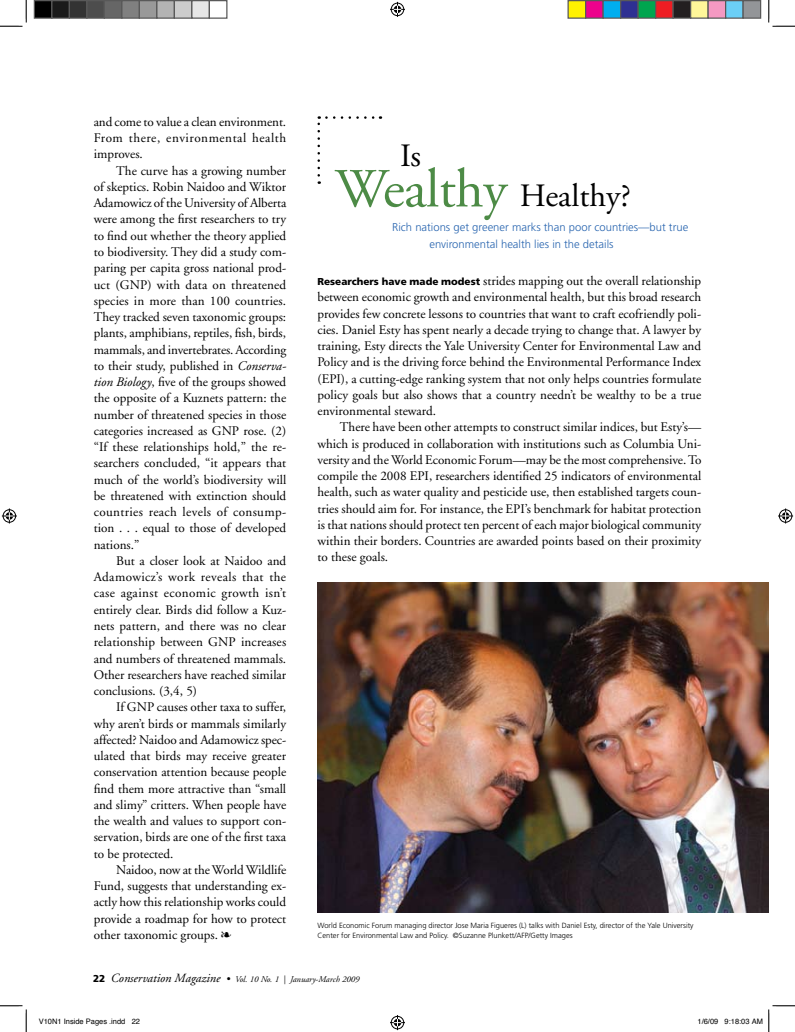
<style>
.page{position:relative;width:795px;height:1032px;background:#fff}
.page>*{position:absolute;margin:0;border:0;box-sizing:border-box;transform-origin:0 0}
.t1{font:32.5px/40px "Adobe Garamond";color:#000}
.t2{font:13.12px/16.2px "Adobe Garamond";color:#000;text-align:justify}
.t3{font:300 11.25px/16.2px "Frutiger";color:#2764af}
.t4{font:italic 8.75px "Adobe Garamond";color:#000}
.t5{font:300 7.5px/10px "Frutiger";color:#000}
.t6{font:7.5px "Helvetica";color:#000}
.s1{font-style:italic}
.s2{font-size:55px;color:#4d8b46}
.s3{font-family:"Frutiger";font-weight:900;font-size:10px}
.s4{font-family:"Frutiger";font-weight:900;font-style:normal;font-size:10px}
.s5{font-size:12.5px}
.s6{font-weight:600;font-style:normal;font-size:10px}
</style>
<div class="page">
<svg style="left:318px;top:116px;width:2px;height:59px"></svg>
<svg style="left:326px;top:116px;width:55px;height:3px"></svg>
<img style="left:318px;top:582px;width:451px;height:330px">
<svg style="left:0;top:0;width:27px;height:27px"></svg>
<svg style="left:0;top:1005px;width:27px;height:26px"></svg>
<svg style="left:768px;top:0;width:27px;height:27px"></svg>
<svg style="left:390px;top:2px;width:15px;height:15px"></svg>
<svg style="left:390px;top:1015px;width:15px;height:14px"></svg>
<svg style="left:2px;top:508px;width:15px;height:15px"></svg>
<svg style="left:778px;top:508px;width:15px;height:15px"></svg>
<div style="left:34px;top:1px;width:18px;height:17px;background:#000"></div>
<div style="left:34px;top:0;width:18px;height:19px;border:1px solid #595959"></div>
<div style="left:52px;top:1px;width:17px;height:17px;background:#1a1a1a"></div>
<div style="left:51px;top:0;width:19px;height:19px;border:1px solid #595959"></div>
<div style="left:69px;top:1px;width:18px;height:17px;background:#333"></div>
<div style="left:69px;top:0;width:19px;height:19px;border:1px solid #595959"></div>
<div style="left:87px;top:1px;width:17px;height:17px;background:#4d4d4d"></div>
<div style="left:86px;top:0;width:19px;height:19px;border:1px solid #595959"></div>
<div style="left:104px;top:1px;width:18px;height:17px;background:#666"></div>
<div style="left:104px;top:0;width:18px;height:19px;border:1px solid #595959"></div>
<div style="left:122px;top:1px;width:17px;height:17px;background:#808080"></div>
<div style="left:121px;top:0;width:19px;height:19px;border:1px solid #595959"></div>
<div style="left:139px;top:1px;width:18px;height:17px;background:#999"></div>
<div style="left:139px;top:0;width:19px;height:19px;border:1px solid #595959"></div>
<div style="left:157px;top:1px;width:17px;height:17px;background:#b3b3b3"></div>
<div style="left:156px;top:0;width:19px;height:19px;border:1px solid #595959"></div>
<div style="left:174px;top:1px;width:18px;height:17px;background:#ccc"></div>
<div style="left:174px;top:0;width:18px;height:19px;border:1px solid #595959"></div>
<div style="left:192px;top:1px;width:17px;height:17px;background:#e6e6e6"></div>
<div style="left:191px;top:0;width:19px;height:19px;border:1px solid #595959"></div>
<div style="left:209px;top:0;width:19px;height:19px;border:1px solid #595959"></div>
<div style="left:568px;top:1px;width:18px;height:17px;background:#fff101"></div>
<div style="left:568px;top:0;width:18px;height:19px;border:1px solid #595959"></div>
<div style="left:586px;top:1px;width:17px;height:17px;background:#ed028c"></div>
<div style="left:585px;top:0;width:19px;height:19px;border:1px solid #595959"></div>
<div style="left:603px;top:1px;width:18px;height:17px;background:#00aeef"></div>
<div style="left:602px;top:0;width:19px;height:19px;border:1px solid #595959"></div>
<div style="left:621px;top:1px;width:17px;height:17px;background:#2e3092"></div>
<div style="left:620px;top:0;width:19px;height:19px;border:1px solid #595959"></div>
<div style="left:638px;top:1px;width:18px;height:17px;background:#00a54f"></div>
<div style="left:638px;top:0;width:18px;height:19px;border:1px solid #595959"></div>
<div style="left:656px;top:1px;width:17px;height:17px;background:#ee1d23"></div>
<div style="left:655px;top:0;width:19px;height:19px;border:1px solid #595959"></div>
<div style="left:673px;top:1px;width:18px;height:17px;background:#231f20"></div>
<div style="left:672px;top:0;width:19px;height:19px;border:1px solid #595959"></div>
<div style="left:691px;top:1px;width:17px;height:17px;background:#fff79a"></div>
<div style="left:690px;top:0;width:19px;height:19px;border:1px solid #595959"></div>
<div style="left:708px;top:1px;width:18px;height:17px;background:#f499c2"></div>
<div style="left:708px;top:0;width:18px;height:19px;border:1px solid #595959"></div>
<div style="left:726px;top:1px;width:17px;height:17px;background:#6bcff6"></div>
<div style="left:725px;top:0;width:19px;height:19px;border:1px solid #595959"></div>
<div style="left:743px;top:1px;width:18px;height:17px;background:#939598"></div>
<div style="left:742px;top:0;width:19px;height:19px;border:1px solid #595959"></div>
<svg style="left:768px;top:1005px;width:27px;height:26px"></svg>
<p class="t2" style="left:94px;top:114px;width:194px">and come to value a clean environment.<br>From there, environmental health improves.</p>
<p class="t2" style="left:94px;top:163px;width:194px;text-indent:22px">The curve has a growing number of skeptics. Robin Naidoo and Wiktor Adamowicz of the University of Alberta were among the first researchers to try to find out whether the theory applied to biodiversity. They did a study com&shy;paring per capita gross national prod&shy;uct (GNP) with data on threatened species in more than 100 countries.<br>They tracked seven taxonomic groups: plants, amphibians, reptiles, fish, birds, mammals, and invertebrates. According to their study, published in <span class="s1">Conserva&shy;tion Biology</span>, five of the groups showed the opposite of a Kuznets pattern: the number of threatened species in those categories increased as GNP rose. (2) “If these relationships hold,” the re&shy;searchers concluded, “it appears that much of the world’s biodiversity will be threatened with extinction should countries reach levels of consump&shy;tion . . . equal to those of developed nations.”</p>
<p class="t2" style="left:94px;top:553px;width:194px;text-indent:22px">But a closer look at Naidoo and Adamowicz’s work reveals that the case against economic growth isn’t entirely clear. Birds did follow a Kuz&shy;nets pattern, and there was no clear relationship between GNP increases and numbers of threatened mammals.<br>Other researchers have reached similar conclusions. (3,4, 5)</p>
<p class="t2" style="left:94px;top:699px;width:194px;text-indent:22px">If GNP causes other taxa to suffer, why aren’t birds or mammals similarly affected? Naidoo and Adamowicz spec&shy;ulated that birds may receive greater conservation attention because people find them more attractive than “small and slimy” critters. When people have the wealth and values to support con&shy;servation, birds are one of the first taxa to be protected.</p>
<p class="t2" style="left:94px;top:861px;width:194px;text-indent:22px">Naidoo, now at the World Wildlife Fund, suggests that understanding ex&shy;actly how this relationship works could provide a roadmap for how to protect other taxonomic groups. ❧</p>
<h1 class="t1" style="left:335px;top:137px;width:297px;text-indent:65px">Is<br><span class="s2">Wealthy</span> Healthy?</h1>
<p class="t3" style="left:429px;top:219px;width:260px;text-indent:-37px">Rich nations get greener marks than poor countries—but true environmental health lies in the details</p>
<p class="t2" style="left:318px;top:273px;width:385px"><span class="s3">Researchers have made modest</span> strides mapping out the overall relationship between economic growth and environmental health, but this broad research provides few concrete lessons to countries that want to craft ecofriendly poli&shy;cies. Daniel Esty has spent nearly a decade trying to change that. A lawyer by training, Esty directs the Yale University Center for Environmental Law and Policy and is the driving force behind the Environmental Performance Index (EPI), a cutting-edge ranking system that not only helps countries formulate policy goals but also shows that a country needn’t be wealthy to be a true environmental steward.</p>
<p class="t2" style="left:318px;top:419px;width:385px;text-indent:22px">There have been other attempts to construct similar indices, but Esty’s— which is produced in collaboration with institutions such as Columbia Uni&shy;versity and the World Economic Forum—may be the most comprehensive. To compile the 2008 EPI, researchers identified 25 indicators of environmental health, such as water quality and pesticide use, then established targets coun&shy;tries should aim for. For instance, the EPI’s benchmark for habitat protection is that nations should protect ten percent of each major biological community within their borders. Countries are awarded points based on their proximity to these goals.</p>
<p class="t5" style="left:318px;top:919px;width:378px">World Economic Forum managing director Jose Maria Figueres (L) talks with Daniel Esty, director of the Yale University<br>Center for Environmental Law and Policy. ©Suzanne Plunkett/AFP/Getty Images</p>
<p class="t4" style="left:93px;top:974px;width:268px"><span class="s4">22</span> <span class="s5">Conservation Magazine</span> <span class="s6">•</span> Vol. 10 No. 1 | January-March 2009</p>
<p class="t6" style="left:39px;top:1015px;width:103px">V10N1 Inside Pages .indd 22</p>
<p class="t6" style="left:698px;top:1015px;width:67px">1/6/09 9:18:03 AM</p>
</div>
